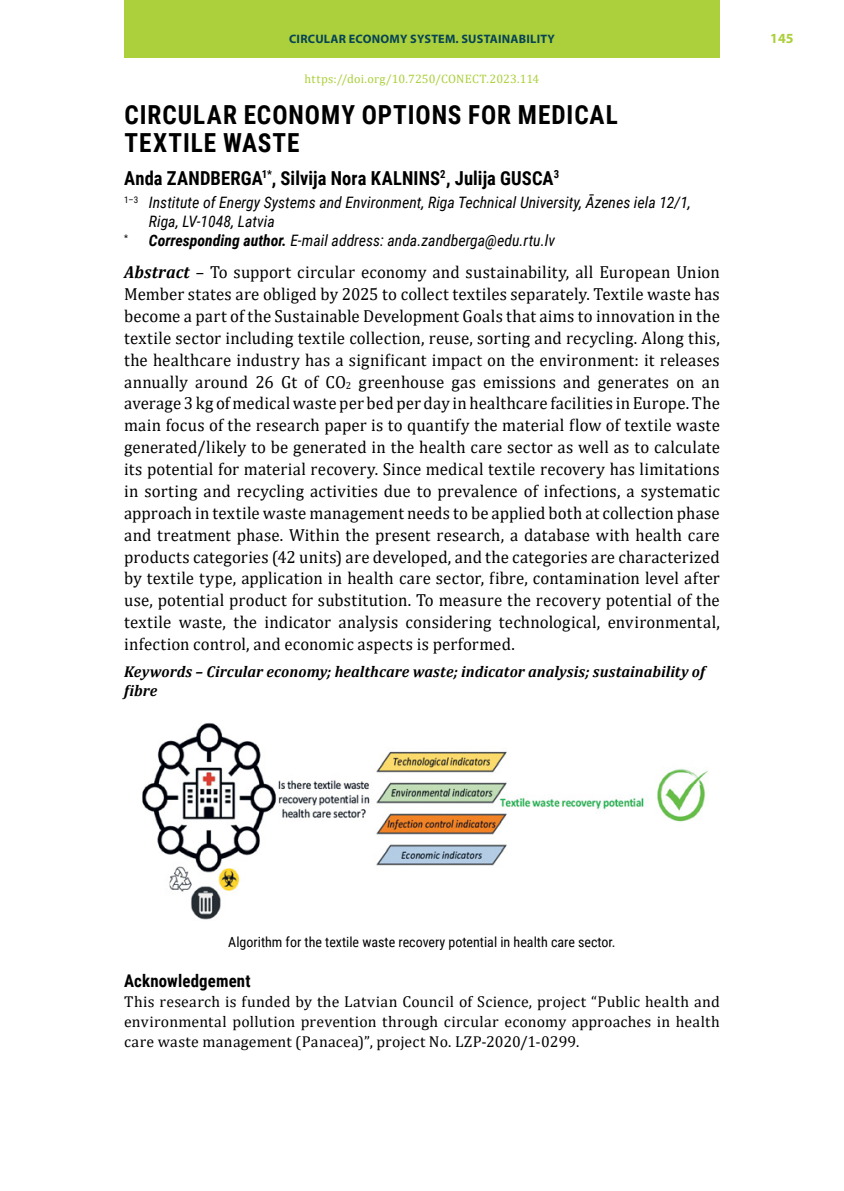
<style>
.page{position:relative;width:844px;height:1191px;background:#fff}
.page>*{position:absolute;margin:0;border:0;box-sizing:border-box;transform-origin:0 0}
.t1{font:700 26.25px/28px "Roboto Condensed";letter-spacing:.035em;color:#000;scale:.96 1}
.t2{font:700 19.25px "Roboto Condensed";letter-spacing:.005em;color:#000;scale:.96 1}
.t3{font:17.5px/21.9px "Cambria";letter-spacing:.015em;color:#000;text-align:justify;scale:.96 1}
.t4{font:700 17.5px "Roboto Condensed";letter-spacing:.01em;color:#000;scale:.96 1}
.t5{font:15.75px/20.1px "Cambria";letter-spacing:.02em;color:#000;text-align:justify}
.t6{font:italic 15.75px "Roboto Condensed";color:#000}
.t7{font:italic 700 15.75px/19.2px "Cambria";letter-spacing:.005em;color:#000;scale:.96 1}
.t8{font:14px "Roboto Condensed";color:#000}
.t9{font:700 14px "Myriad Pro";color:#abd03c}
.t10{font:12.25px "Cambria";letter-spacing:.01em;color:#abd03c}
.t11{font:700 12.25px "Myriad Pro";letter-spacing:.02em;color:#074354}
.s1{font-weight:700}
.s2{font-weight:700;font-style:italic}
</style>
<div class="page">
<div style="left:124px;top:0;width:595px;height:58px;background:#abd03c"></div>
<img style="left:142px;top:722px;width:566px;height:198px">
<p class="t11" style="left:289px;top:31px;width:267px">CIRCULAR ECONOMY SYSTEM. SUSTAINABILITY</p>
<p class="t9" style="left:770px;top:30px;width:25px">145</p>
<p class="t10" style="left:304px;top:72px;width:236px">https://doi.org/10.7250/CONECT.2023.114</p>
<h1 class="t1" style="left:124px;top:100px;width:515px">CIRCULAR ECONOMY OPTIONS FOR MEDICAL<br>TEXTILE WASTE</h1>
<p class="t2" style="left:124px;top:164px;width:454px">Anda ZANDBERGA<sup>1*</sup>, Silvija Nora KALNINS<sup>2</sup>, Julija GUSCA<sup>3</sup></p>
<p class="t6" style="left:124px;top:192px;width:568px"><sup>1–3</sup> Institute of Energy Systems and Environment, Riga Technical University, Āzenes iela 12/1,</p>
<p class="t6" style="left:149px;top:211px;width:127px">Riga, LV-1048, Latvia</p>
<p class="t6" style="left:124px;top:230px;width:432px"><sup>*</sup> <span class="s1">Corresponding author.</span> E-mail address: anda.zandberga@edu.rtu.lv</p>
<p class="t3" style="left:124px;top:261px;width:622px"><span class="s2">Abstract</span> – To support circular economy and sustainability, all European Union Member states are obliged by 2025 to collect textiles separately. Textile waste has become a part of the Sustainable Development Goals that aims to innovation in the textile sector including textile collection, reuse, sorting and recycling. Along this, the healthcare industry has a significant impact on the environment: it releases annually around 26 Gt of CO<sub>2</sub> greenhouse gas emissions and generates on an average 3 kg of medical waste per bed per day in healthcare facilities in Europe. The main focus of the research paper is to quantify the material flow of textile waste generated/likely to be generated in the health care sector as well as to calculate its potential for material recovery. Since medical textile recovery has limitations in sorting and recycling activities due to prevalence of infections, a systematic approach in textile waste management needs to be applied both at collection phase and treatment phase. Within the present research, a database with health care products categories (42 units) are developed, and the categories are characterized by textile type, application in health care sector, fibre, contamination level after use, potential product for substitution. To measure the recovery potential of the textile waste, the indicator analysis considering technological, environmental, infection control, and economic aspects is performed.</p>
<p class="t7" style="left:124px;top:661px;width:606px">Keywords – Circular economy; healthcare waste; indicator analysis; sustainability of fibre</p>
<p class="t8" style="left:228px;top:932px;width:389px">Algorithm for the textile waste recovery potential in health care sector.</p>
<p class="t4" style="left:124px;top:968px;width:133px">Acknowledgement</p>
<p class="t5" style="left:124px;top:991px;width:597px">This research is funded by the Latvian Council of Science, project “Public health and environmental pollution prevention through circular economy approaches in health care waste management (Panacea)”, project No. LZP-2020/1-0299.</p>
</div>
